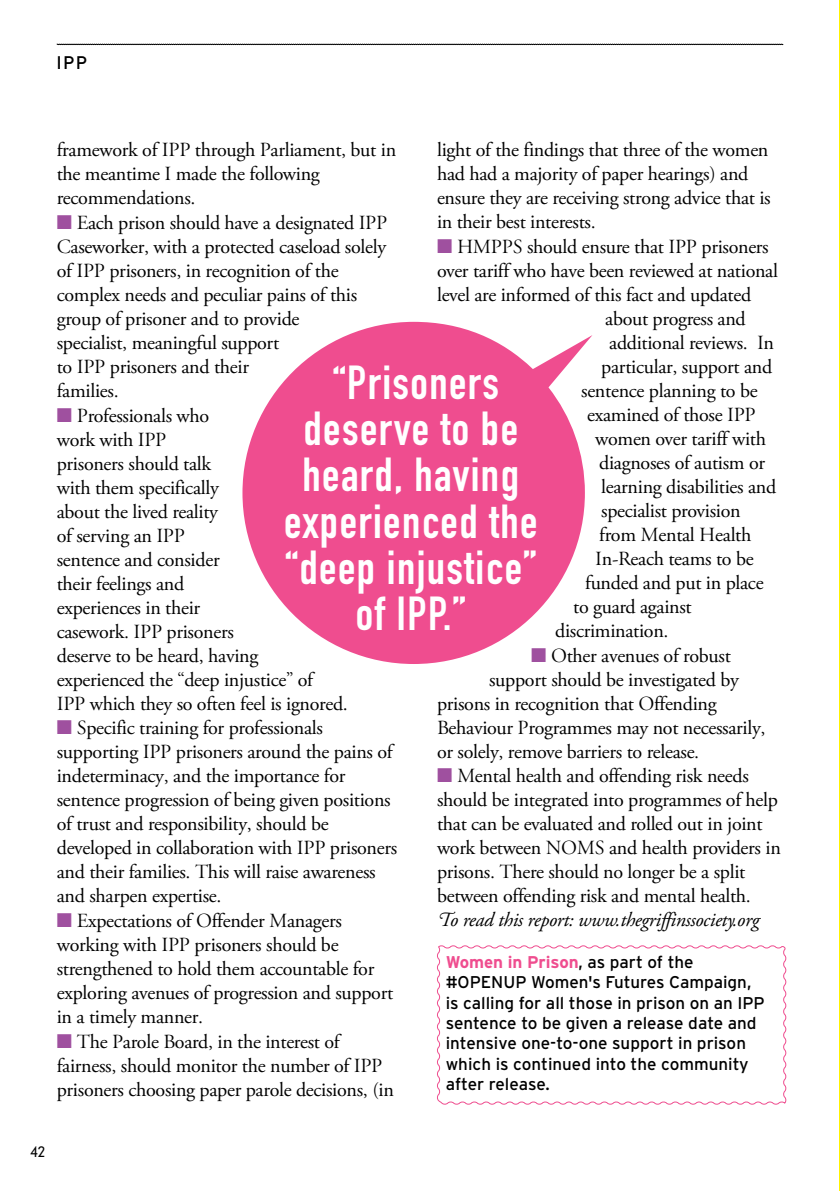
<style>
.page{position:relative;width:840px;height:1191px;background:#fff}
.page>*{position:absolute;margin:0;border:0;box-sizing:border-box;transform-origin:0 0}
.t1{font:47px/46.2px "DIN Engschrift Alternate";letter-spacing:.03em;color:#fff;text-align:center}
.t2{font:20px/24px "Adobe Garamond Pro";letter-spacing:-.015em;color:#000}
.t3{font:italic 20px "Adobe Garamond Pro";letter-spacing:-.015em;color:#000}
.t4{font:18px "DIN Mittelschrift Alternate";color:#000}
.t5{font:17px/20.4px "Interstate";color:#000}
.t6{font:300 14.6px "DIN Neuzeit Grotesk";color:#000}
.s1{color:#9f509f}
.s2{font-weight:700;color:#ef4d8f}
</style>
<div class="page">
<svg style="left:57px;top:44px;width:726px;height:1px"></svg>
<svg style="left:242px;top:322px;width:350px;height:342px;fill:#ef4d8f"></svg>
<svg style="left:437px;top:945px;width:349px;height:160px"></svg>
<p class="t4" style="left:57px;top:52px;width:32px">IPP</p>
<p class="t2" style="left:57px;top:139px;width:340px">framework of IPP through Parliament, but in the meantime I made the following recommendations.</p>
<p class="t2" style="left:57px;top:211px;width:332px"><span class="s1">■</span> Each prison should have a designated IPP Caseworker, with a protected caseload solely of IPP prisoners, in recognition of the complex needs and peculiar pains of this group of prisoner and to provide<br>specialist, meaningful support<br>to IPP prisoners and their<br>families.</p>
<p class="t2" style="left:57px;top:404px;width:292px"><span class="s1">■</span> Professionals who<br>work with IPP<br>prisoners should talk<br>with them specifically<br>about the lived reality<br>of serving an IPP<br>sentence and consider<br>their feelings and<br>experiences in their<br>casework. IPP prisoners<br>deserve to be heard, having experienced the “deep injustice” of<br>IPP which they so often feel is ignored.</p>
<p class="t2" style="left:57px;top:716px;width:342px"><span class="s1">■</span> Specific training for professionals supporting IPP prisoners around the pains of indeterminacy, and the importance for sentence progression of being given positions of trust and responsibility, should be developed in collaboration with IPP prisoners and their families. This will raise awareness and sharpen expertise.</p>
<p class="t2" style="left:57px;top:909px;width:338px"><span class="s1">■</span> Expectations of Offender Managers working with IPP prisoners should be strengthened to hold them accountable for exploring avenues of progression and support in a timely manner.</p>
<p class="t2" style="left:57px;top:1030px;width:338px"><span class="s1">■</span> The Parole Board, in the interest of fairness, should monitor the number of IPP prisoners choosing paper parole decisions, (in</p>
<p class="t2" style="left:437px;top:139px;width:335px">light of the findings that three of the women had had a majority of paper hearings) and ensure they are receiving strong advice that is in their best interests.</p>
<p class="t2" style="left:437px;top:235px;width:333px"><span class="s1">■</span> HMPPS should ensure that IPP prisoners</p>
<p class="t2" style="left:437px;top:259px;width:342px">over tariff who have been reviewed at national</p>
<p class="t2" style="left:437px;top:283px;width:315px">level are informed of this fact and updated</p>
<p class="t2" style="left:605px;top:307px;width:142px">about progress and</p>
<p class="t2" style="left:609px;top:331px;width:166px">additional reviews. In</p>
<p class="t2" style="left:601px;top:355px;width:172px">particular, support and</p>
<p class="t2" style="left:581px;top:379px;width:178px">sentence planning to be</p>
<p class="t2" style="left:587px;top:403px;width:170px">examined of those IPP</p>
<p class="t2" style="left:595px;top:427px;width:172px">women over tariff with</p>
<p class="t2" style="left:599px;top:451px;width:167px">diagnoses of autism or</p>
<p class="t2" style="left:601px;top:475px;width:176px">learning disabilities and</p>
<p class="t2" style="left:601px;top:499px;width:141px">specialist provision</p>
<p class="t2" style="left:599px;top:523px;width:154px">from Mental Health</p>
<p class="t2" style="left:595px;top:547px;width:160px">In-Reach teams to be</p>
<p class="t2" style="left:585px;top:571px;width:180px">funded and put in place</p>
<p class="t2" style="left:573px;top:595px;width:120px">to guard against</p>
<p class="t2" style="left:555px;top:619px;width:115px">discrimination.</p>
<p class="t2" style="left:531px;top:644px;width:201px"><span class="s1">■</span> Other avenues of robust</p>
<p class="t2" style="left:489px;top:668px;width:251px">support should be investigated by</p>
<p class="t2" style="left:437px;top:692px;width:281px">prisons in recognition that Offending</p>
<p class="t2" style="left:437px;top:716px;width:330px">Behaviour Programmes may not necessarily,</p>
<p class="t2" style="left:437px;top:740px;width:263px">or solely, remove barriers to release.</p>
<p class="t2" style="left:437px;top:764px;width:345px"><span class="s1">■</span> Mental health and offending risk needs should be integrated into programmes of help that can be evaluated and rolled out in joint work between NOMS and health providers in prisons. There should no longer be a split between offending risk and mental health.</p>
<p class="t3" style="left:437px;top:908px;width:323px">To read this report: www.thegriffinssociety.org</p>
<h1 class="t1" style="left:284px;top:360px;width:255px">“Prisoners deserve to be heard, having experienced the “deep injustice” of IPP.”</h1>
<p class="t5" style="left:445px;top:951px;width:320px"><span class="s2">Women in Prison</span>, as part of the #OPENUP Women's Futures Campaign, is calling for all those in prison on an IPP sentence to be given a release date and intensive one-to-one support in prison which is continued into the community after release.</p>
<p class="t6" style="left:31px;top:1142px;width:16px">42</p>
</div>
